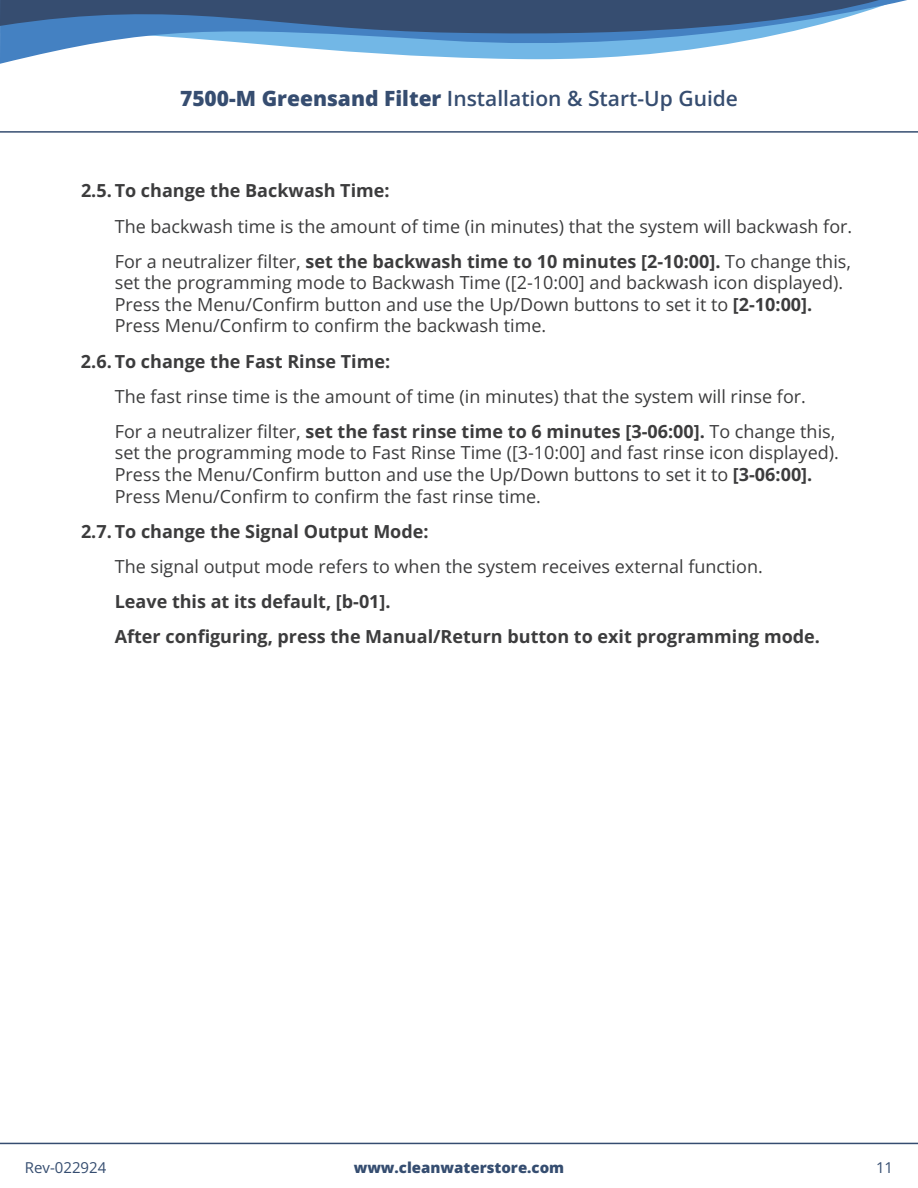
<style>
.page{position:relative;width:918px;height:1188px;background:#fff}
.page>*{position:absolute;margin:0;border:0;box-sizing:border-box;transform-origin:0 0}
.t1{font:600 21px "Open Sans";color:#364d70}
.t2{font:18px/21.6px "Open Sans";color:#3c3c3d}
.t3{font:700 18px/35.1px "Open Sans";color:#3c3c3d}
.t4{font:800 15px "Open Sans";color:#354d70}
.t5{font:15px "Open Sans";color:#354d70}
.s1{font-weight:800}
.s2{font-weight:700}
</style>
<div class="page">
<svg style="left:0;top:131px;width:918px;height:2px;background:#667893"></svg>
<svg style="left:0;top:1143px;width:918px;height:2px;background:#8695aa"></svg>
<svg style="left:0;top:0;width:907px;height:64px"></svg>
<p class="t1" style="left:180px;top:84px;width:560px"><span class="s1">7500-M Greensand Filter</span> Installation &amp; Start-Up Guide</p>
<p class="t3" style="left:81px;top:173px;width:310px">2.5. To change the Backwash Time:</p>
<p class="t2" style="left:115px;top:208px;width:739px;line-height:35.1px">The backwash time is the amount of time (in minutes) that the system will backwash for.<br>For a neutralizer filter, <span class="s2">set the backwash time to 10 minutes [2-10:00].</span> To change this,</p>
<p class="t2" style="left:115px;top:271px;width:730px">set the programming mode to Backwash Time ([2-10:00] and backwash icon displayed).<br>Press the Menu/Confirm button and use the Up/Down buttons to set it to <span class="s2">[2-10:00].<br></span>Press Menu/Confirm to confirm the backwash time.</p>
<p class="t3" style="left:81px;top:343px;width:311px">2.6. To change the Fast Rinse Time:</p>
<p class="t2" style="left:115px;top:378px;width:722px;line-height:35.1px">The fast rinse time is the amount of time (in minutes) that the system will rinse for.<br>For a neutralizer filter, <span class="s2">set the fast rinse time to 6 minutes [3-06:00].</span> To change this,</p>
<p class="t2" style="left:115px;top:442px;width:726px">set the programming mode to Fast Rinse Time ([3-10:00] and fast rinse icon displayed).<br>Press the Menu/Confirm button and use the Up/Down buttons to set it to <span class="s2">[3-06:00].<br></span>Press Menu/Confirm to confirm the fast rinse time.</p>
<p class="t3" style="left:81px;top:513px;width:349px">2.7. To change the Signal Output Mode:</p>
<p class="t2" style="left:115px;top:555px;width:650px">The signal output mode refers to when the system receives external function.</p>
<p class="t3" style="left:115px;top:583px;width:707px">Leave this at its default, [b-01].<br>After configuring, press the Manual/Return button to exit programming mode.</p>
<p class="t5" style="left:25px;top:1157px;width:83px">Rev-022924</p>
<p class="t4" style="left:354px;top:1157px;width:212px">www.cleanwaterstore.com</p>
<p class="t5" style="left:876px;top:1157px;width:19px">11</p>
</div>
